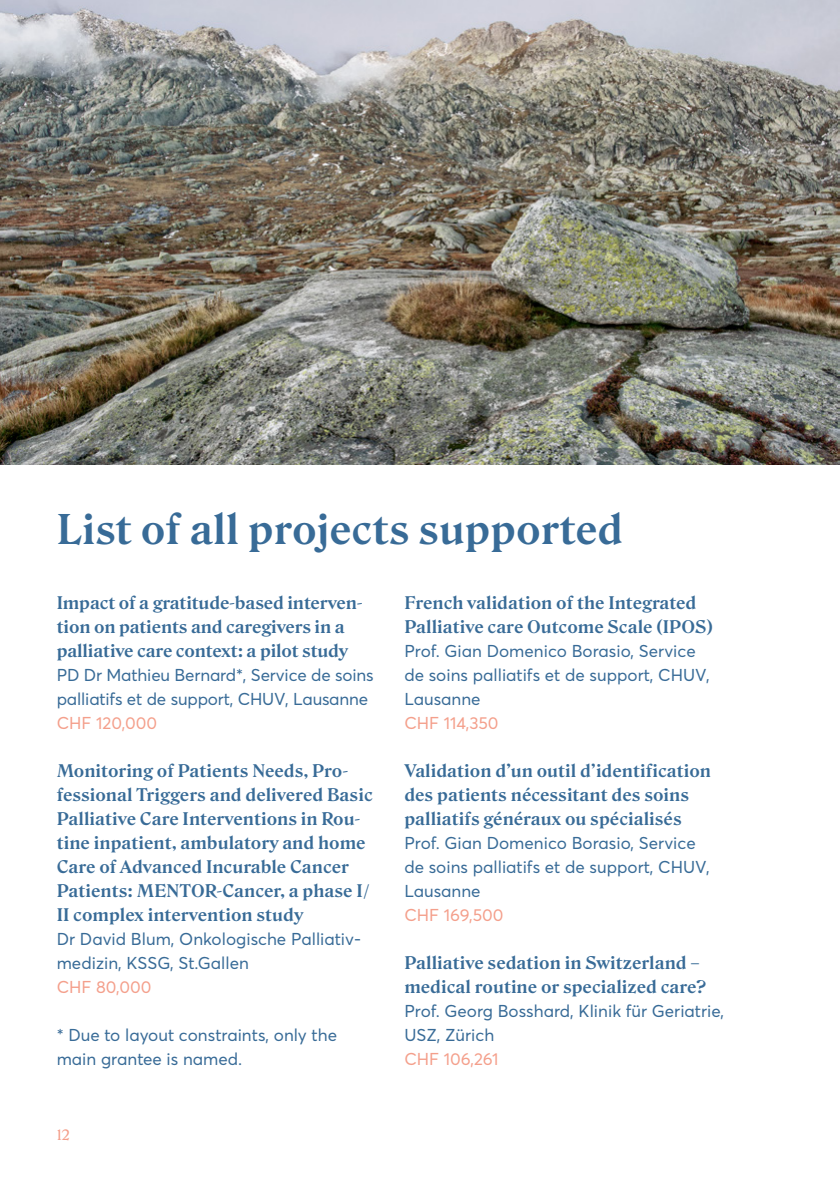
<style>
.page{position:relative;width:840px;height:1191px;background:#fff}
.page>*{position:absolute;margin:0;border:0;box-sizing:border-box;transform-origin:0 0}
.t1{font:700 40px "Roslindale Text";color:#386b97}
.t2{font:700 17px/24px "Roslindale Text";color:#386b97}
.t3{font:17px/24px "Averta Std";color:#386b97}
.t4{font:17px "Averta Std";color:#f49f8b}
.t5{font:14px "Roslindale Text";color:#f49f8b}
</style>
<div class="page">
<img style="left:0;top:0;width:839px;height:465px">
<h1 class="t1" style="left:57px;top:496px;width:567px">List of all projects supported</h1>
<p class="t2" style="left:57px;top:589px;width:307px">Impact of a gratitude-based interven&shy;tion on patients and caregivers in a palliative care context: a pilot study</p>
<p class="t3" style="left:57px;top:663px;width:318px">PD Dr Mathieu Bernard*, Service de soins palliatifs et de support, CHUV, Lausanne</p>
<p class="t4" style="left:57px;top:712px;width:102px">CHF 120,000</p>
<p class="t2" style="left:57px;top:757px;width:317px">Monitoring of Patients Needs, Pro&shy;fessional Triggers and delivered Basic Palliative Care Interventions in Rou&shy;tine inpatient, ambulatory and home Care of Advanced Incurable Cancer Patients: MENTOR-Cancer, a phase I/ II complex intervention study</p>
<p class="t3" style="left:57px;top:927px;width:305px">Dr David Blum, Onkologische Palliativ&shy;medizin, KSSG, St.Gallen</p>
<p class="t4" style="left:57px;top:976px;width:96px">CHF 80,000</p>
<p class="t3" style="left:57px;top:1023px;width:282px">* Due to layout constraints, only the main grantee is named.</p>
<p class="t5" style="left:57px;top:1123px;width:15px">12</p>
<p class="t2" style="left:404px;top:589px;width:310px">French validation of the Integrated<br>Palliative care Outcome Scale (IPOS)</p>
<p class="t3" style="left:404px;top:639px;width:307px">Prof. Gian Domenico Borasio, Service de soins palliatifs et de support, CHUV,<br>Lausanne</p>
<p class="t4" style="left:404px;top:712px;width:96px">CHF 114,350</p>
<p class="t2" style="left:404px;top:757px;width:308px">Validation d’un outil d’identification des patients nécessitant des soins palliatifs généraux ou spécialisés</p>
<p class="t3" style="left:404px;top:831px;width:307px">Prof. Gian Domenico Borasio, Service de soins palliatifs et de support, CHUV,<br>Lausanne</p>
<p class="t4" style="left:404px;top:904px;width:100px">CHF 169,500</p>
<p class="t2" style="left:404px;top:949px;width:303px">Palliative sedation in Switzerland – medical routine or specialized care?</p>
<p class="t3" style="left:404px;top:999px;width:321px">Prof. Georg Bosshard, Klinik für Geriatrie,<br>USZ, Zürich</p>
<p class="t4" style="left:404px;top:1048px;width:96px">CHF 106,261</p>
</div>
